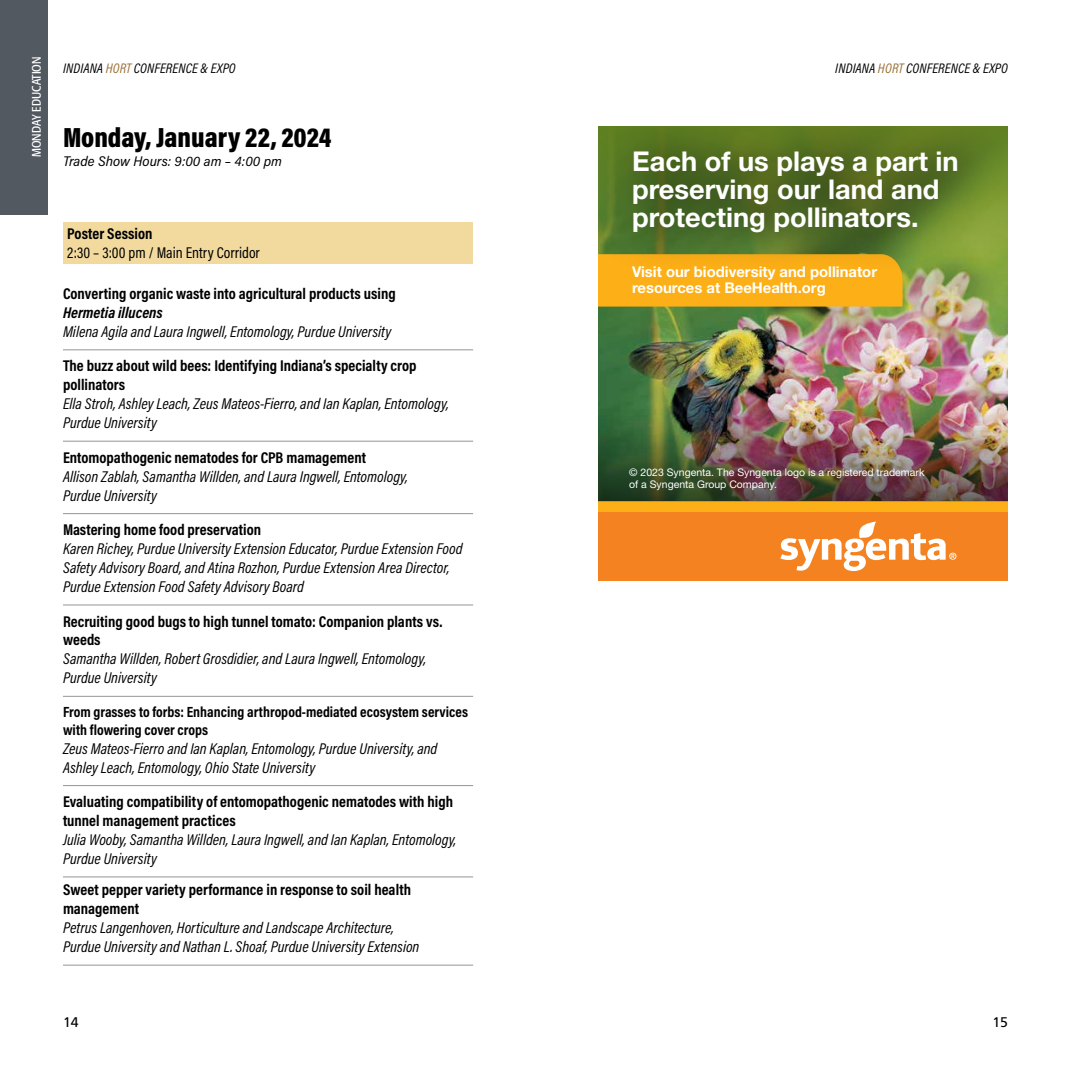
<style>
.page{position:relative;width:1071px;height:1071px;background:#fff}
.page>*{position:absolute;margin:0;border:0;box-sizing:border-box;transform-origin:0 0}
.t1{font:28px "Acumin Variable Concept";letter-spacing:-.06em;color:#000}
.t2{font:700 27.3px/27.8px "Helvetica Neue LT Pro";color:#fff}
.t3{font:15.75px/18.9px "Acumin Variable Concept";letter-spacing:-.08em;color:#000}
.t4{font:15.75px/18.9px "Acumin Variable Concept";letter-spacing:-.1em;color:#000}
.t5{font:15.75px/18.9px "Acumin Variable Concept";letter-spacing:-.105em;color:#000}
.t6{font:14.88px/17.8px "Acumin Variable Concept";letter-spacing:-.06em;color:#000}
.t7{font:700 14.88px/16.6px "Helvetica Neue LT Pro";color:#fff}
.t8{font:14px "Acumin Variable Concept";letter-spacing:-.19em;color:#000}
.t9{font:14px "Acumin Variable Concept";letter-spacing:-.025em;color:#000}
.t10{font:14px "Frutiger";color:#000}
.t11{font:condensed 12.25px "Formata";color:#fff}
.t12{font:10.5px/12.2px "Helvetica Neue LT Pro";color:#fff}
.s1{color:#9a7038}
.s2{font-size:13.65px}
</style>
<div class="page">
<div style="left:0;top:0;width:48px;height:214px;background:#535961"></div>
<hr style="left:63px;top:349px;width:410px;height:1px;background:#939598">
<hr style="left:63px;top:441px;width:410px;height:1px;background:#939598">
<hr style="left:63px;top:513px;width:410px;height:1px;background:#939598">
<hr style="left:63px;top:605px;width:410px;height:1px;background:#939598">
<hr style="left:63px;top:696px;width:410px;height:1px;background:#939598">
<hr style="left:63px;top:785px;width:410px;height:1px;background:#939598">
<hr style="left:63px;top:876px;width:410px;height:1px;background:#939598">
<hr style="left:63px;top:965px;width:410px;height:1px;background:#939598">
<div style="left:63px;top:222px;width:409px;height:41px;background:#f2da9e"></div>
<img style="left:598px;top:338px;width:410px;height:68px">
<img style="left:598px;top:276px;width:410px;height:62px">
<div style="left:598px;top:276px;width:305px;height:31px;background:#fcaf17"></div>
<div style="left:598px;top:126px;width:410px;height:150px;background:#000;opacity:.36"></div>
<img style="left:598px;top:406px;width:410px;height:96px">
<div style="left:598px;top:502px;width:410px;height:79px;background:#f58220"></div>
<div style="left:598px;top:502px;width:410px;height:10px;background:#fcaf17"></div>
<svg style="left:780px;top:522px;width:176px;height:49px"></svg>
<p class="t11" style="left:29px;top:157px;width:102px;rotate:-90deg">MONDAY EDUCATION</p>
<p class="t8" style="left:63px;top:59px;width:178px">INDIANA <span class="s1">HORT</span> CONFERENCE &amp; EXPO</p>
<p class="t8" style="left:835px;top:59px;width:178px">INDIANA <span class="s1">HORT</span> CONFERENCE &amp; EXPO</p>
<h1 class="t1" style="left:63px;top:118px;width:272px">Monday, January 22, 2024</h1>
<p class="t9" style="left:63px;top:151px;width:221px">Trade Show Hours: <span class="s2">9:00 am – 4:00 pm</span></p>
<p class="t3" style="left:67px;top:224px;width:195px">Poster Session<br>2:30 – 3:00 pm / Main Entry Corridor</p>
<p class="t3" style="left:63px;top:283px;width:336px">Converting organic waste into agricultural products using<br>Hermetia illucens<br>Milena Agila and Laura Ingwell, Entomology, Purdue University</p>
<p class="t3" style="left:63px;top:356px;width:387px">The buzz about wild bees: Identifying Indiana’s specialty crop pollinators<br>Ella Stroh, Ashley Leach, Zeus Mateos-Fierro, and Ian Kaplan, Entomology, Purdue University</p>
<p class="t3" style="left:63px;top:447px;width:347px">Entomopathogenic nematodes for CPB mamagement<br>Allison Zablah, Samantha Willden, and Laura Ingwell, Entomology,<br>Purdue University</p>
<p class="t4" style="left:63px;top:520px;width:403px">Mastering home food preservation<br>Karen Richey, Purdue University Extension Educator, Purdue Extension Food Safety Advisory Board, and Atina Rozhon, Purdue Extension Area Director, Purdue Extension Food Safety Advisory Board</p>
<p class="t3" style="left:63px;top:611px;width:381px">Recruiting good bugs to high tunnel tomato: Companion plants vs. weeds<br>Samantha Willden, Robert Grosdidier, and Laura Ingwell, Entomology, Purdue University</p>
<p class="t6" style="left:63px;top:702px;width:407px">From grasses to forbs: Enhancing arthropod-mediated ecosystem services with flowering cover crops</p>
<p class="t5" style="left:63px;top:738px;width:378px">Zeus Mateos-Fierro and Ian Kaplan, Entomology, Purdue University, and<br>Ashley Leach, Entomology, Ohio State University</p>
<p class="t3" style="left:63px;top:792px;width:395px">Evaluating compatibility of entomopathogenic nematodes with high tunnel management practices<br>Julia Wooby, Samantha Willden, Laura Ingwell, and Ian Kaplan, Entomology, Purdue University</p>
<p class="t3" style="left:63px;top:880px;width:360px">Sweet pepper variety performance in response to soil health management<br>Petrus Langenhoven, Horticulture and Landscape Architecture, Purdue University and Nathan L. Shoaf, Purdue University Extension</p>
<h2 class="t2" style="left:632px;top:147px;width:328px">Each of us plays a part in preserving our land and protecting pollinators.</h2>
<p class="t7" style="left:632px;top:263px;width:247px">Visit our biodiversity and pollinator resources at BeeHealth.org</p>
<p class="t12" style="left:629px;top:466px;width:297px">© 2023 Syngenta. The Syngenta logo is a registered trademark of a Syngenta Group Company.</p>
<p class="t10" style="left:63px;top:1014px;width:17px">14</p>
<p class="t10" style="left:992px;top:1014px;width:17px">15</p>
</div>
